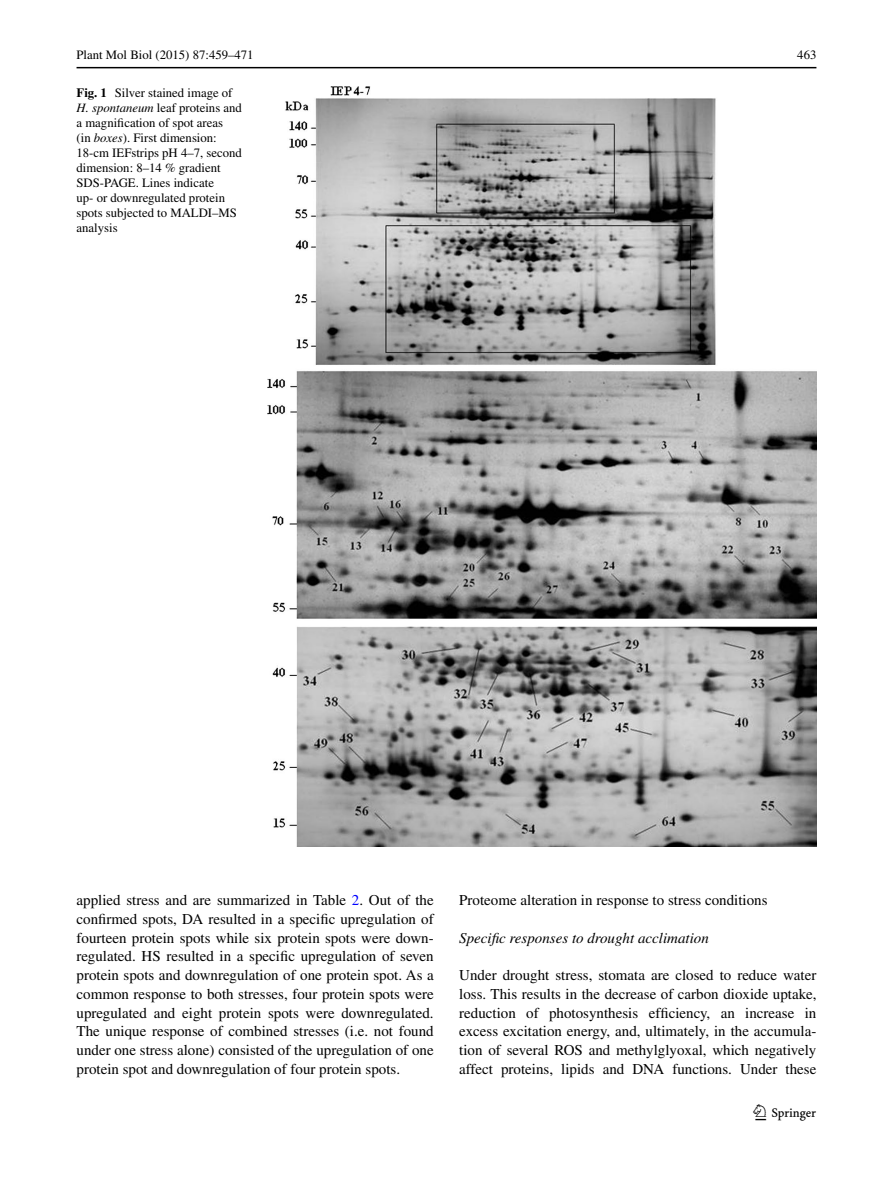
<style>
.page{position:relative;width:893px;height:1187px;background:#fff}
.page>*{position:absolute;margin:0;border:0;box-sizing:border-box;transform-origin:0 0}
.t1{font:22.5px "Springnew";color:#000}
.t2{font:15px/18.8px "Times";color:#000;text-align:justify}
.t3{font:italic 15px "Times";color:#000}
.t4{font:12.75px/15px "Times";color:#000}
.s1{font-weight:700}
.s2{font-style:italic}
.s3{color:#00f}
</style>
<div class="page">
<hr style="left:77px;top:67px;width:739px;height:1px;background:#000">
<img style="left:268px;top:87px;width:548px;height:759px">
<p class="t4" style="left:77px;top:48px;width:179px">Plant Mol Biol (2015) 87:459–471</p>
<p class="t4" style="left:797px;top:48px;width:21px">463</p>
<p class="t4" style="left:77px;top:85px;width:167px"><span class="s1">Fig. 1</span> Silver stained image of<br><span class="s2">H. spontaneum</span> leaf proteins and a magnification of spot areas<br>(in <span class="s2">boxes</span>). First dimension:<br>18-cm IEFstrips pH 4–7, second dimension: 8–14 % gradient<br>SDS-PAGE. Lines indicate<br>up- or downregulated protein spots subjected to MALDI–MS analysis</p>
<p class="t2" style="left:77px;top:890px;width:359px">applied stress and are summarized in Table <span class="s3">2</span>. Out of the confirmed spots, DA resulted in a specific upregulation of fourteen protein spots while six protein spots were down&shy;regulated. HS resulted in a specific upregulation of seven protein spots and downregulation of one protein spot. As a common response to both stresses, four protein spots were upregulated and eight protein spots were downregulated.<br>The unique response of combined stresses (i.e. not found under one stress alone) consisted of the upregulation of one protein spot and downregulation of four protein spots.</p>
<p class="t2" style="left:459px;top:890px;width:310px">Proteome alteration in response to stress conditions</p>
<p class="t3" style="left:459px;top:929px;width:251px">Specific responses to drought acclimation</p>
<p class="t2" style="left:459px;top:965px;width:359px">Under drought stress, stomata are closed to reduce water loss. This results in the decrease of carbon dioxide uptake, reduction of photosynthesis efficiency, an increase in excess excitation energy, and, ultimately, in the accumula&shy;tion of several ROS and methylglyoxal, which negatively affect proteins, lipids and DNA functions. Under these</p>
<h1 class="t1" style="left:755px;top:1104px;width:62px">1 3</h1>
</div>
